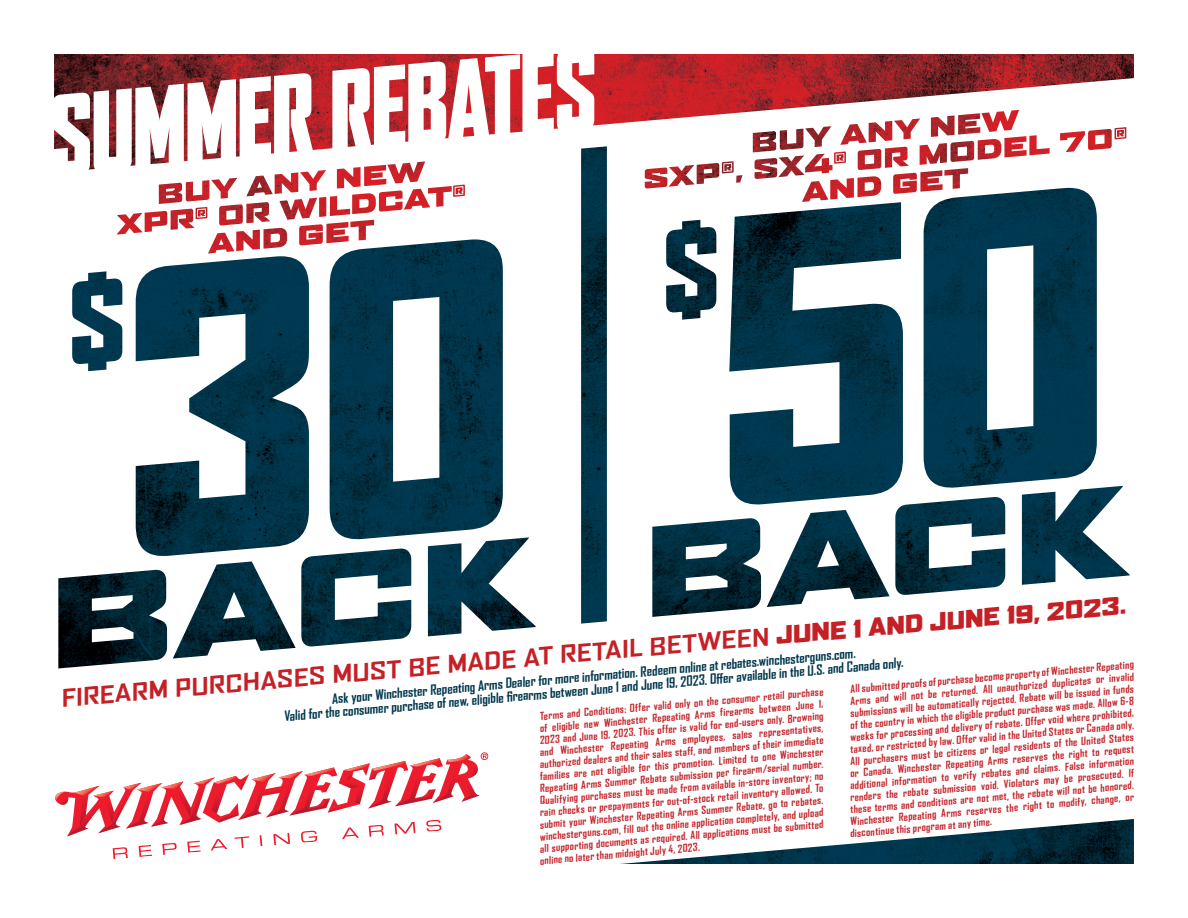
<style>
.page{position:relative;width:1188px;height:918px;background:#fff}
.page>*{position:absolute;margin:0;border:0;box-sizing:border-box;transform-origin:0 0}
.t1{font:900 condensed 105.3px "Agency FB";color:#fff}
.t2{font:700 expanded 23.25px "Agency FB";color:#c42026}
.t3{font:700 13.5px "Agency FB";color:#00374d}
.t4{font:700 10.5px "Agency FB";color:#c42026}
.s1{font-weight:900}
</style>
<div class="page">
<img style="left:54px;top:54px;width:1080px;height:119px">
<svg style="left:55px;top:752px;width:434px;height:107px"></svg>
<img style="left:620px;top:819px;width:514px;height:45px">
<img style="left:58px;top:239px;width:478px;height:429px">
<img style="left:159px;top:161px;width:306px;height:69px">
<img style="left:652px;top:188px;width:478px;height:429px">
<img style="left:753px;top:110px;width:373px;height:60px">
<img style="left:581px;top:146px;width:26px;height:478px">
<p class="t1" style="left:42px;top:75px;width:549px;rotate:-5deg">SUMMER REBATES</p>
<p class="t2" style="left:60px;top:685px;width:1070px;rotate:-5deg">FIREARM PURCHASES MUST BE MADE AT RETAIL BETWEEN <span class="s1">JUNE 1 AND JUNE 19, 2023.</span></p>
<p class="t3" style="left:331px;top:691px;width:527px;rotate:-5deg">Ask your Winchester Repeating Arms Dealer for more information. Redeem online at rebates.winchesterguns.com.</p>
<p class="t3" style="left:283px;top:708px;width:623px;rotate:-5deg">Valid for the consumer purchase of new, eligible fi rearms between June 1 and June 19, 2023. Off er available in the U.S. and Canada only.</p>
<p class="t4" style="left:850px;top:683px;width:286px;rotate:-5deg">All submitted proofs of purchase become property of Winchester Repeating</p>
<p class="t4" style="left:850px;top:695px;width:286px;rotate:-5deg">Arms and will not be returned. All unauthorized duplicates or invalid</p>
<p class="t4" style="left:850px;top:707px;width:286px;rotate:-5deg">submissions will be automatically rejected. Rebate will be issued in funds</p>
<p class="t4" style="left:539px;top:710px;width:286px;rotate:-5deg">Terms and Conditions: Offer valid only on the consumer retail purchase</p>
<p class="t4" style="left:850px;top:719px;width:286px;rotate:-5deg">of the country in which the eligible product purchase was made. Allow 6-8</p>
<p class="t4" style="left:539px;top:722px;width:286px;rotate:-5deg">of eligible new Winchester Repeating Arms firearms between June 1,</p>
<p class="t4" style="left:850px;top:731px;width:286px;rotate:-5deg">weeks for processing and delivery of rebate. Offer void where prohibited,</p>
<p class="t4" style="left:539px;top:734px;width:286px;rotate:-5deg">2023 and June 19, 2023. This offer is valid for end-users only. Browning</p>
<p class="t4" style="left:850px;top:743px;width:286px;rotate:-5deg">taxed, or restricted by law. Offer valid in the United States or Canada only.</p>
<p class="t4" style="left:539px;top:746px;width:286px;rotate:-5deg">and Winchester Repeating Arms employees, sales representatives,</p>
<p class="t4" style="left:850px;top:755px;width:286px;rotate:-5deg">All purchasers must be citizens or legal residents of the United States</p>
<p class="t4" style="left:539px;top:758px;width:286px;rotate:-5deg">authorized dealers and their sales staff, and members of their immediate</p>
<p class="t4" style="left:850px;top:767px;width:286px;rotate:-5deg">or Canada. Winchester Repeating Arms reserves the right to request</p>
<p class="t4" style="left:539px;top:770px;width:286px;rotate:-5deg">families are not eligible for this promotion. Limited to one Winchester</p>
<p class="t4" style="left:850px;top:779px;width:286px;rotate:-5deg">additional information to verify rebates and claims. False information</p>
<p class="t4" style="left:539px;top:782px;width:286px;rotate:-5deg">Repeating Arms Summer Rebate submission per firearm/serial number.</p>
<p class="t4" style="left:850px;top:791px;width:286px;rotate:-5deg">renders the rebate submission void. Violators may be prosecuted. If</p>
<p class="t4" style="left:539px;top:794px;width:286px;rotate:-5deg">Qualifying purchases must be made from available in-store inventory; no</p>
<p class="t4" style="left:850px;top:803px;width:286px;rotate:-5deg">these terms and conditions are not met, the rebate will not be honored.</p>
<p class="t4" style="left:539px;top:806px;width:286px;rotate:-5deg">rain checks or prepayments for out-of-stock retail inventory allowed. To</p>
<p class="t4" style="left:850px;top:815px;width:286px;rotate:-5deg">Winchester Repeating Arms reserves the right to modify, change, or</p>
<p class="t4" style="left:539px;top:818px;width:286px;rotate:-5deg">submit your Winchester Repeating Arms Summer Rebate, go to rebates.</p>
<p class="t4" style="left:539px;top:831px;width:286px;rotate:-5deg">winchesterguns.com, fill out the online application completely, and upload</p>
<p class="t4" style="left:850px;top:827px;width:144px;rotate:-5deg">discontinue this program at any time.</p>
<p class="t4" style="left:539px;top:843px;width:286px;rotate:-5deg">all supporting documents as required. All applications must be submitted</p>
<p class="t4" style="left:539px;top:855px;width:162px;rotate:-5deg">online no later than midnight July 4, 2023.</p>
</div>
